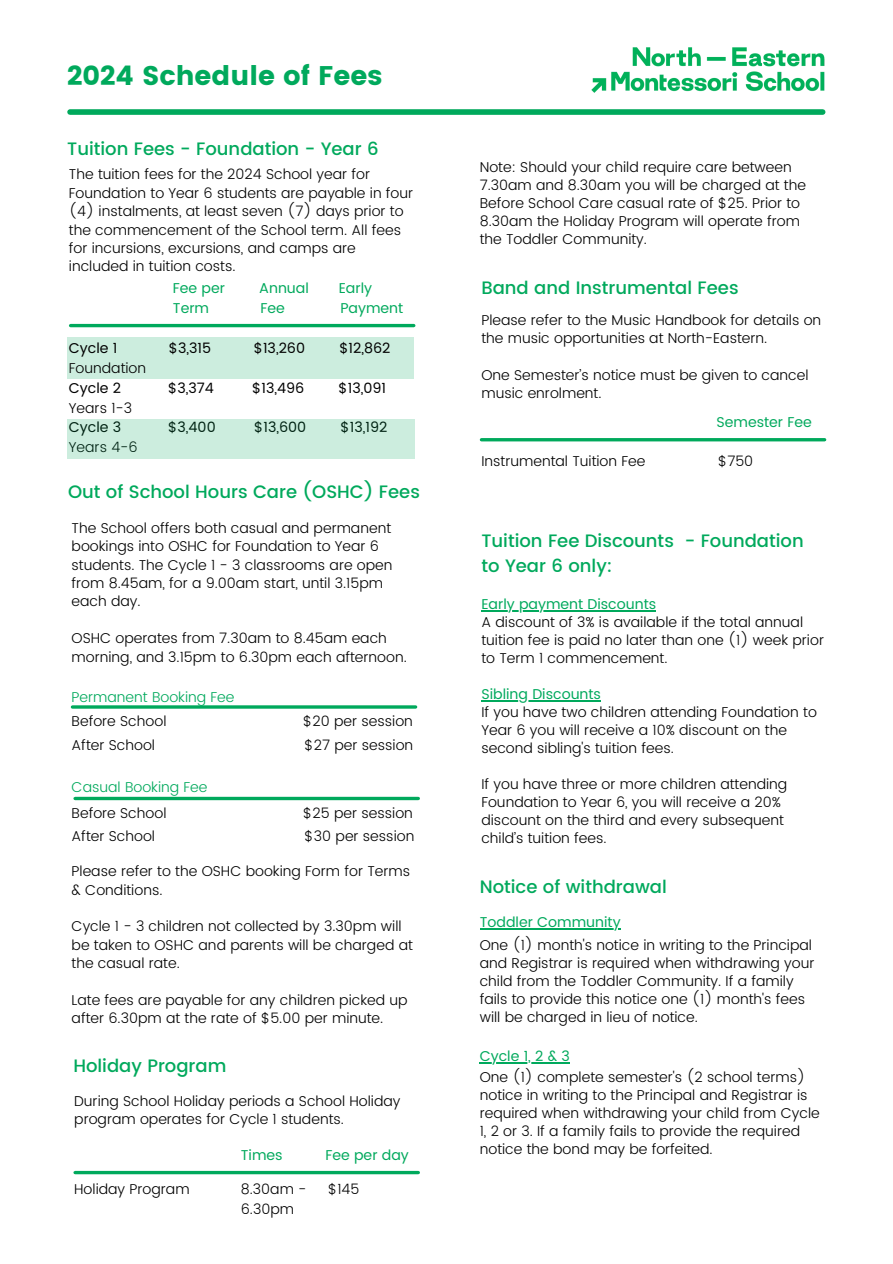
<style>
.page{position:relative;width:893px;height:1264px;background:#fff}
.page>*{position:absolute;margin:0;border:0;box-sizing:border-box;transform-origin:0 0}
.t1{font:27px "Poppins";color:#00a95c}
.t2{font:500 18px/24.8px "Poppins";color:#00a95c}
.t3{font:300 14.25px/18px "Poppins";color:#000}
.t4{font:14.25px "Poppins";color:#00a95c}
.t5{font:14.25px "Poppins";color:#000}
.t6{font:300 14.25px "Poppins";color:#00a95c}
</style>
<div class="page">
<img style="left:591px;top:47px;width:234px;height:46px">
<div style="left:70px;top:109px;width:752px;height:6px;background:#00a95c"></div>
<hr style="left:481px;top:438px;width:343px;height:3px;background:#00a95c">
<svg style="left:75px;top:1170px;width:343px;height:4px"></svg>
<hr style="left:479px;top:928px;width:141px;height:1px;background:#00a95c">
<hr style="left:479px;top:1062px;width:91px;height:1px;background:#00a95c">
<hr style="left:481px;top:610px;width:175px;height:1px;background:#00a95c">
<hr style="left:481px;top:700px;width:120px;height:1px;background:#00a95c">
<div style="left:67px;top:337px;width:347px;height:42px;background:#ccedde"></div>
<hr style="left:71px;top:324px;width:343px;height:3px;background:#00a95c">
<div style="left:67px;top:419px;width:347px;height:39px;background:#ccedde"></div>
<hr style="left:72px;top:705px;width:343px;height:3px;background:#00a95c">
<svg style="left:75px;top:796px;width:343px;height:4px"></svg>
<p class="t1" style="left:67px;top:60px;width:317px">2024 Schedule of Fees</p>
<p class="t2" style="left:67px;top:136px;width:313px">Tuition Fees - Foundation - Year 6</p>
<p class="t3" style="left:69px;top:165px;width:346px">The tuition fees for the 2024 School year for Foundation to Year 6 students are payable in four (4) instalments, at least seven (7) days prior to the commencement of the School term. All fees for incursions, excursions, and camps are included in tuition costs.</p>
<p class="t4" style="left:173px;top:280px;width:54px">Fee per</p>
<p class="t4" style="left:259px;top:280px;width:51px">Annual</p>
<p class="t4" style="left:339px;top:280px;width:35px">Early</p>
<p class="t4" style="left:173px;top:300px;width:38px">Term</p>
<p class="t4" style="left:260px;top:300px;width:26px">Fee</p>
<p class="t4" style="left:340px;top:300px;width:64px">Payment</p>
<p class="t5" style="left:69px;top:340px;width:50px">Cycle 1</p>
<p class="t5" style="left:169px;top:340px;width:44px">$3,315</p>
<p class="t5" style="left:254px;top:340px;width:53px">$13,260</p>
<p class="t5" style="left:339px;top:340px;width:53px">$12,862</p>
<p class="t3" style="left:69px;top:359px;width:79px">Foundation</p>
<p class="t5" style="left:69px;top:379px;width:54px">Cycle 2</p>
<p class="t5" style="left:168px;top:379px;width:47px">$3,374</p>
<p class="t5" style="left:252px;top:379px;width:54px">$13,496</p>
<p class="t5" style="left:338px;top:379px;width:49px">$13,091</p>
<p class="t3" style="left:69px;top:398px;width:65px">Years 1-3</p>
<p class="t5" style="left:69px;top:419px;width:54px">Cycle 3</p>
<p class="t5" style="left:168px;top:419px;width:49px">$3,400</p>
<p class="t5" style="left:254px;top:419px;width:54px">$13,600</p>
<p class="t5" style="left:340px;top:419px;width:48px">$13,192</p>
<p class="t3" style="left:69px;top:438px;width:70px">Years 4-6</p>
<p class="t2" style="left:68px;top:479px;width:353px">Out of School Hours Care (OSHC) Fees</p>
<p class="t3" style="left:72px;top:519px;width:322px">The School offers both casual and permanent bookings into OSHC for Foundation to Year 6 students. The Cycle 1 - 3 classrooms are open from 8.45am, for a 9.00am start, until 3.15pm each day.</p>
<p class="t3" style="left:72px;top:629px;width:337px">OSHC operates from 7.30am to 8.45am each morning, and 3.15pm to 6.30pm each afternoon.</p>
<p class="t6" style="left:72px;top:688px;width:164px">Permanent Booking Fee</p>
<p class="t3" style="left:72px;top:712px;width:96px">Before School</p>
<p class="t3" style="left:303px;top:712px;width:111px">$20 per session</p>
<p class="t3" style="left:72px;top:735px;width:85px">After School</p>
<p class="t3" style="left:304px;top:735px;width:110px">$27 per session</p>
<p class="t6" style="left:72px;top:778px;width:137px">Casual Booking Fee</p>
<p class="t3" style="left:72px;top:804px;width:96px">Before School</p>
<p class="t3" style="left:303px;top:804px;width:111px">$25 per session</p>
<p class="t3" style="left:72px;top:826px;width:85px">After School</p>
<p class="t3" style="left:304px;top:826px;width:111px">$30 per session</p>
<p class="t3" style="left:72px;top:862px;width:340px">Please refer to the OSHC booking Form for Terms &amp; Conditions.</p>
<p class="t3" style="left:72px;top:917px;width:343px">Cycle 1 - 3 children not collected by 3.30pm will be taken to OSHC and parents will be charged at the casual rate.</p>
<p class="t3" style="left:72px;top:990px;width:337px">Late fees are payable for any children picked up after 6.30pm at the rate of $5.00 per minute.</p>
<p class="t2" style="left:73px;top:1052px;width:154px">Holiday Program</p>
<p class="t3" style="left:74px;top:1091px;width:328px">During School Holiday periods a School Holiday program operates for Cycle 1 students.</p>
<p class="t4" style="left:241px;top:1146px;width:43px">Times</p>
<p class="t4" style="left:325px;top:1146px;width:85px">Fee per day</p>
<p class="t3" style="left:74px;top:1180px;width:117px">Holiday Program</p>
<p class="t3" style="left:241px;top:1180px;width:67px">8.30am -</p>
<p class="t3" style="left:328px;top:1180px;width:33px">$145</p>
<p class="t3" style="left:241px;top:1199px;width:55px">6.30pm</p>
<p class="t3" style="left:479px;top:158px;width:328px">Note: Should your child require care between 7.30am and 8.30am you will be charged at the Before School Care casual rate of $25. Prior to 8.30am the Holiday Program will operate from the Toddler Community.</p>
<p class="t2" style="left:481px;top:275px;width:259px">Band and Instrumental Fees</p>
<p class="t3" style="left:481px;top:310px;width:341px;line-height:18.5px">Please refer to the Music Handbook for details on the music opportunities at North-Eastern.</p>
<p class="t3" style="left:481px;top:366px;width:328px;line-height:18.5px">One Semester’s notice must be given to cancel music enrolment.</p>
<p class="t4" style="left:716px;top:413px;width:97px">Semester Fee</p>
<p class="t3" style="left:481px;top:452px;width:165px">Instrumental Tuition Fee</p>
<p class="t3" style="left:718px;top:452px;width:37px">$750</p>
<p class="t2" style="left:481px;top:529px;width:324px">Tuition Fee Discounts - Foundation to Year 6 only:</p>
<p class="t4" style="left:481px;top:596px;width:176px">Early payment Discounts</p>
<p class="t3" style="left:481px;top:613px;width:344px">A discount of 3% is available if the total annual tuition fee is paid no later than one (1) week prior to Term 1 commencement.</p>
<p class="t4" style="left:481px;top:686px;width:121px">Sibling Discounts</p>
<p class="t3" style="left:481px;top:703px;width:337px">If you have two children attending Foundation to<br>Year 6 you will receive a 10% discount on the second sibling's tuition fees.</p>
<p class="t3" style="left:481px;top:775px;width:307px">If you have three or more children attending Foundation to Year 6, you will receive a 20% discount on the third and every subsequent child’s tuition fees.</p>
<p class="t2" style="left:479px;top:874px;width:189px">Notice of withdrawal</p>
<p class="t4" style="left:479px;top:913px;width:142px">Toddler Community</p>
<p class="t3" style="left:479px;top:935px;width:336px">One (1) month's notice in writing to the Principal and Registrar is required when withdrawing your child from the Toddler Community. If a family fails to provide this notice one (1) month's fees will be charged in lieu of notice.</p>
<p class="t4" style="left:479px;top:1047px;width:92px">Cycle 1, 2 &amp; 3</p>
<p class="t3" style="left:479px;top:1068px;width:341px">One (1) complete semester's (2 school terms) notice in writing to the Principal and Registrar is required when withdrawing your child from Cycle 1, 2 or 3. If a family fails to provide the required notice the bond may be forfeited.</p>
</div>
